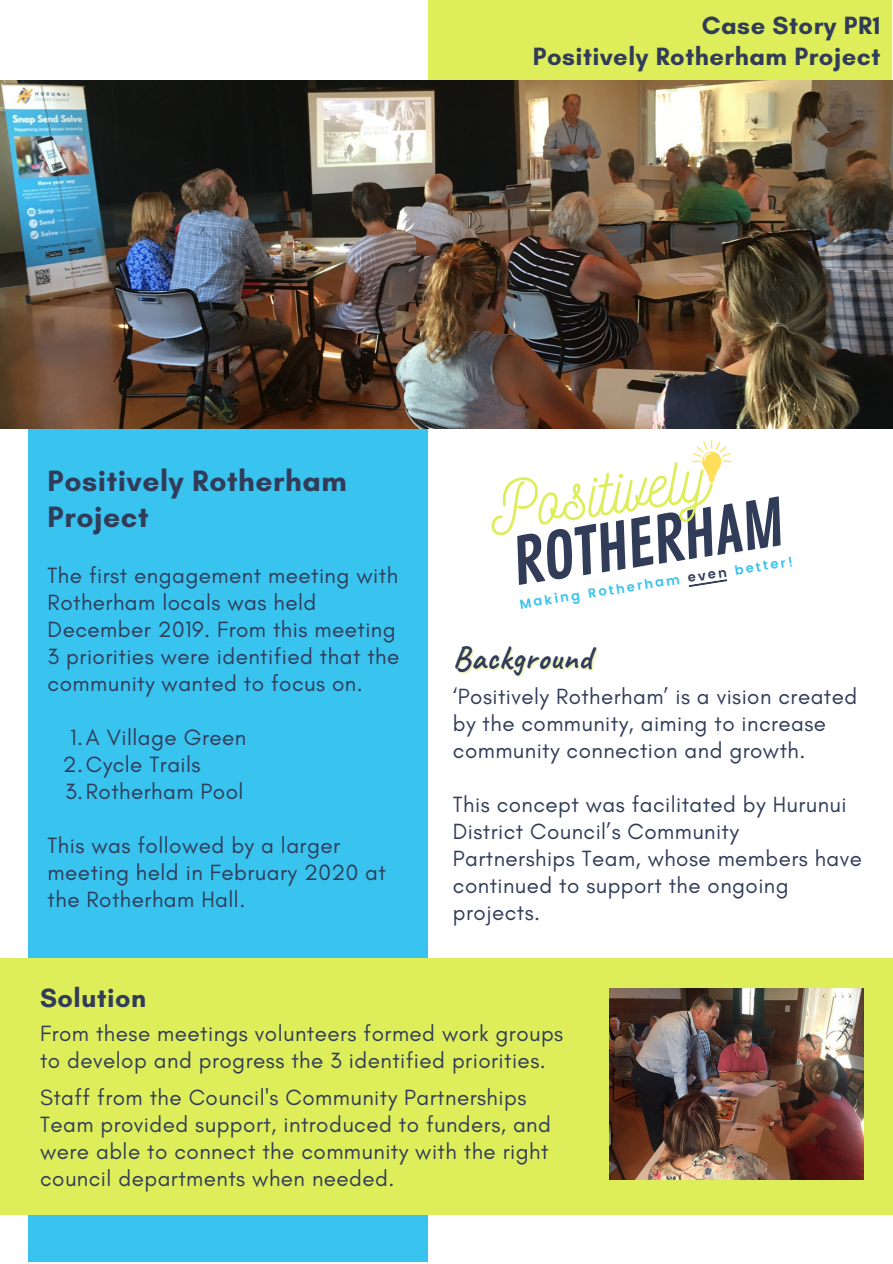
<style>
.page{position:relative;width:893px;height:1264px;background:#fff}
.page>*{position:absolute;margin:0;border:0;box-sizing:border-box;transform-origin:0 0}
.t1{font:65.7px "Nickainley";color:#deee5b}
.t2{font:64.05px "Contrail One";color:#313c59}
.t3{font:700 33px "Caveat";letter-spacing:.02em;color:#313c59}
.t4{font:700 30px "Glacial Indifference";letter-spacing:.02em;color:#313c59}
.t5{font:700 27px "Glacial Indifference";letter-spacing:.02em;color:#313c59}
.t6{font:700 25.5px "Glacial Indifference";letter-spacing:.02em;color:#313c59}
.t7{font:22.5px/27px "Glacial Indifference";letter-spacing:.02em;color:#313c59}
.t8{font:22.35px/27px "Glacial Indifference";letter-spacing:.02em;color:#313c59}
.t9{font:600 13.05px "Poppins";color:#39c3ef}
.s1{color:#313c59}
</style>
<div class="page">
<div style="left:28px;top:328px;width:400px;height:933px;background:#39c3ef"></div>
<svg style="left:692px;top:440px;width:39px;height:43px"></svg>
<svg style="left:689px;top:579px;width:38px;height:8px"></svg>
<div style="left:428px;top:0;width:464px;height:102px;background:#deee5b"></div>
<img style="left:0;top:80px;width:892px;height:348px">
<div style="left:0;top:958px;width:892px;height:256px;background:#deee5b"></div>
<img style="left:609px;top:988px;width:254px;height:191px">
<p class="t6" style="left:701px;top:10px;width:180px">Case Story PR1</p>
<p class="t6" style="left:532px;top:41px;width:349px">Positively Rotherham Project</p>
<p class="t4" style="left:48px;top:463px;width:301px">Positively Rotherham</p>
<p class="t1" style="left:482px;top:468px;width:222px;rotate:-9deg">Positively</p>
<p class="t2" style="left:506px;top:526px;width:275px;rotate:-9deg">ROTHERHAM</p>
<p class="t4" style="left:48px;top:499px;width:102px">Project</p>
<p class="t9" style="left:518px;top:597px;width:278px;rotate:-9deg">Making Rotherham <span class="s1">even</span> better!</p>
<p class="t7" style="left:48px;top:561px;width:353px">The first engagement meeting with<br>Rotherham locals was held<br>December 2019. From this meeting<br>3 priorities were identified that the community wanted to focus on.</p>
<p class="t3" style="left:453px;top:637px;width:140px">Background</p>
<p class="t8" style="left:453px;top:682px;width:406px">‘Positively Rotherham’ is a vision created by the community, aiming to increase community connection and growth.</p>
<p class="t8" style="left:453px;top:790px;width:410px">This concept was facilitated by Hurunui<br>District Council’s Community<br>Partnerships Team, whose members have continued to support the ongoing projects.</p>
<p class="t7" style="left:70px;top:723px;width:177px">1.A Village Green</p>
<p class="t7" style="left:63px;top:750px;width:139px">2.Cycle Trails</p>
<p class="t7" style="left:65px;top:777px;width:180px">3.Rotherham Pool</p>
<p class="t7" style="left:48px;top:831px;width:340px">This was followed by a larger meeting held in February 2020 at the Rotherham Hall.</p>
<p class="t5" style="left:40px;top:981px;width:108px">Solution</p>
<p class="t7" style="left:40px;top:1019px;width:524px">From these meetings volunteers formed work groups to develop and progress the 3 identified priorities.</p>
<p class="t7" style="left:40px;top:1083px;width:512px">Staff from the Council's Community Partnerships Team provided support, introduced to funders, and were able to connect the community with the right council departments when needed.</p>
</div>
